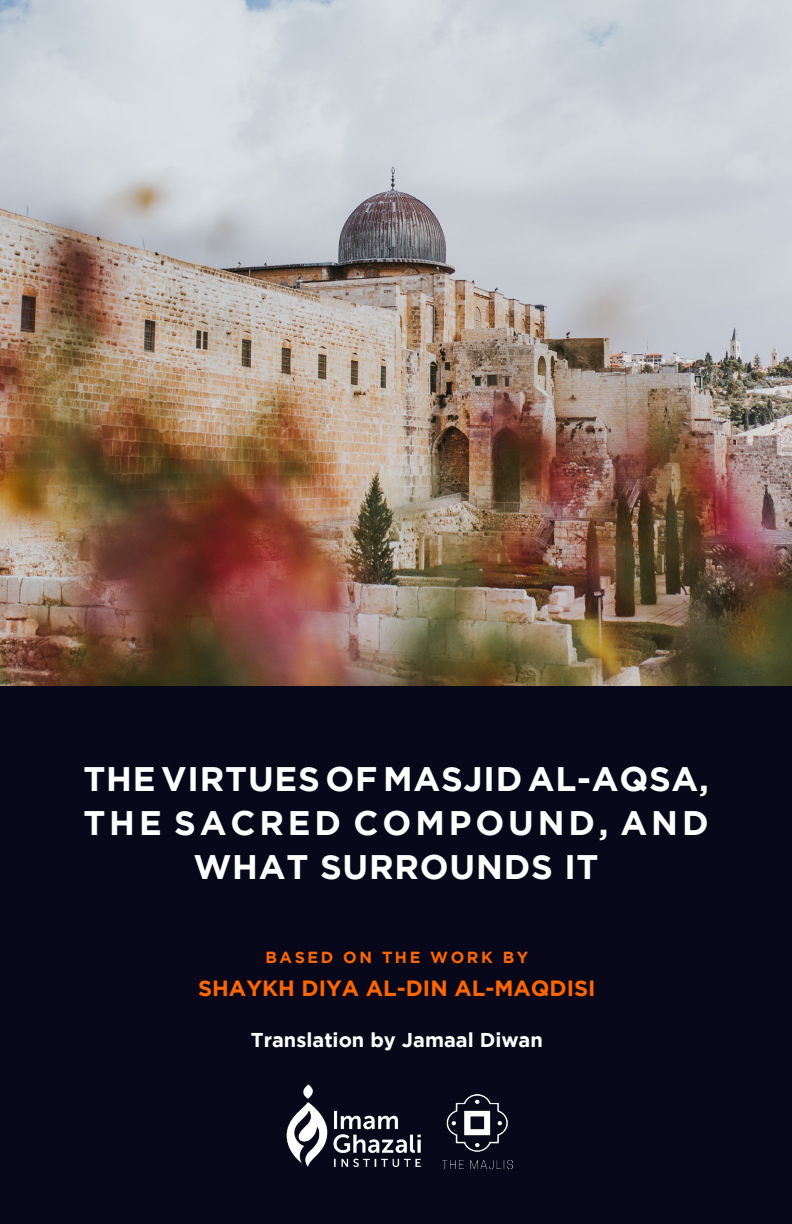
<style>
.page{position:relative;width:792px;height:1224px;background:#fff}
.page>*{position:absolute;margin:0;border:0;box-sizing:border-box;transform-origin:0 0}
.t1{font:700 34px/44px "Gotham";letter-spacing:.115em;color:#fff;text-align:center}
.t2{font:700 34px "Gotham";letter-spacing:.025em;color:#fff}
.t3{font:700 22px "Gotham";color:#f60}
.t4{font:700 20px "Gotham";color:#fff}
.t5{font:700 16px "Gotham";letter-spacing:.16em;color:#f60}
</style>
<div class="page">
<img style="left:0;top:0;width:792px;height:687px">
<div style="left:0;top:687px;width:792px;height:537px;background:#08081a"></div>
<img style="left:286px;top:1084px;width:135px;height:83px">
<img style="left:443px;top:1094px;width:69px;height:75px">
<p class="t2" style="left:83px;top:759px;width:627px">THE VIRTUES OF MASJID AL-AQSA,</p>
<p class="t1" style="left:83px;top:800px;width:627px">THE SACRED COMPOUND, AND<br>WHAT SURROUNDS IT</p>
<p class="t5" style="left:265px;top:948px;width:264px">BASED ON THE WORK BY</p>
<p class="t3" style="left:198px;top:975px;width:399px">SHAYKH DIYA AL-DIN AL-MAQDISI</p>
<p class="t4" style="left:251px;top:1028px;width:294px">Translation by Jamaal Diwan</p>
</div>
